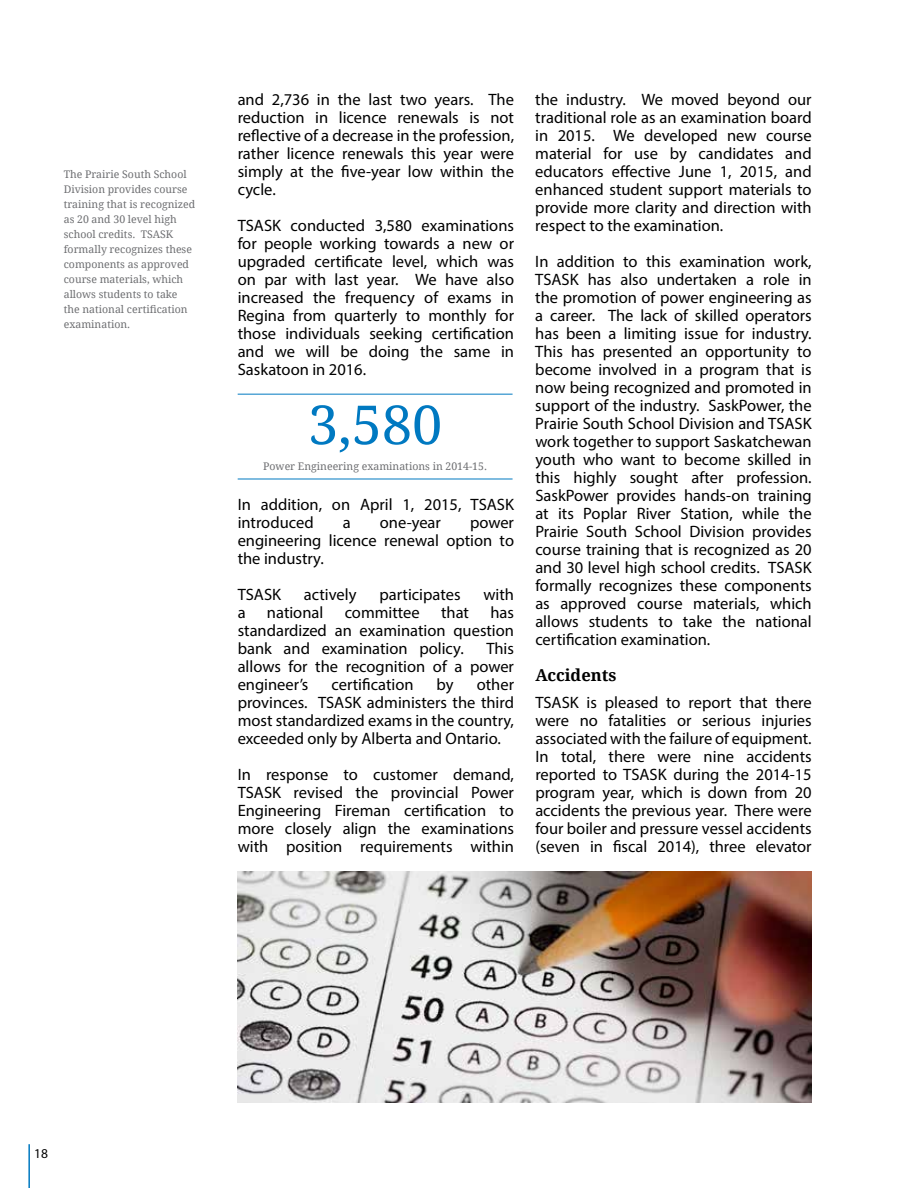
<style>
.page{position:relative;width:918px;height:1188px;background:#fff}
.page>*{position:absolute;margin:0;border:0;box-sizing:border-box;transform-origin:0 0}
.t1{font:54px "Droid Serif";color:#0079c1}
.t2{font:16.5px/18px "Myriad Pro";color:#000;text-align:justify}
.t3{font:700 16.5px "Droid Serif";color:#000}
.t4{font:13.5px "Myriad Pro";color:#000}
.t5{font:10.5px/15px "Droid Serif";color:#6d6e71}
</style>
<div class="page">
<hr style="left:28px;top:1144px;width:2px;height:44px;background:#0079c1">
<hr style="left:238px;top:394px;width:275px;height:1px;background:#0079c1">
<hr style="left:238px;top:479px;width:275px;height:1px;background:#0079c1">
<img style="left:238px;top:871px;width:574px;height:232px">
<p class="t5" style="left:64px;top:167px;width:133px">The Prairie South School<br>Division provides course training that is recognized as 20 and 30 level high school credits. TSASK formally recognizes these components as approved course materials, which allows students to take the national certification examination.</p>
<p class="t2" style="left:238px;top:90px;width:278px">and 2,736 in the last two years. The reduction in licence renewals is not reflective of a decrease in the profession, rather licence renewals this year were simply at the five-year low within the cycle.</p>
<p class="t2" style="left:238px;top:216px;width:10px">TSAS</p>
<p class="t2" style="left:238px;top:216px;width:278px;text-indent:34px">K conducted 3,580 examinations for people working towards a new or upgraded certificate level, which was on par with last year. We have also increased the frequency of exams in Regina from quarterly to monthly for those individuals seeking certification and we will be doing the same in Saskatoon in 2016.</p>
<h1 class="t1" style="left:308px;top:388px;width:136px">3,580</h1>
<p class="t5" style="left:263px;top:459px;width:225px">Power Engineering examinations in 2014-15.</p>
<p class="t2" style="left:238px;top:495px;width:243px">I n addition, on April 1, 2015, TSAS</p>
<p class="t2" style="left:505px;top:495px;width:10px">K</p>
<p class="t2" style="left:238px;top:513px;width:77px">introduced</p>
<p class="t2" style="left:343px;top:513px;width:9px">a</p>
<p class="t2" style="left:380px;top:513px;width:63px">one-year</p>
<p class="t2" style="left:238px;top:513px;width:278px;text-indent:232px">power engineering licence renewal option to the industry.</p>
<p class="t2" style="left:238px;top:585px;width:10px">TSAS</p>
<p class="t2" style="left:272px;top:585px;width:10px">K</p>
<p class="t2" style="left:304px;top:585px;width:54px">actively</p>
<p class="t2" style="left:379px;top:585px;width:83px">participates</p>
<p class="t2" style="left:483px;top:585px;width:32px">with</p>
<p class="t2" style="left:238px;top:603px;width:9px">a</p>
<p class="t2" style="left:267px;top:603px;width:58px">national</p>
<p class="t2" style="left:345px;top:603px;width:77px">committee</p>
<p class="t2" style="left:441px;top:603px;width:29px">that</p>
<p class="t2" style="left:238px;top:603px;width:278px;text-indent:253px">has standardized an examination question bank and examination policy.</p>
<p class="t2" style="left:238px;top:639px;width:278px;text-indent:249px">This allows for the recognition of a power engineer’s</p>
<p class="t2" style="left:331px;top:675px;width:84px">certification</p>
<p class="t2" style="left:437px;top:675px;width:19px">by</p>
<p class="t2" style="left:477px;top:675px;width:39px">other</p>
<p class="t2" style="left:238px;top:693px;width:90px">provinces. TSAS</p>
<p class="t2" style="left:238px;top:693px;width:278px;text-indent:115px">K administers the third most standardized exams in the country, exceeded only by Alberta and Ontario.</p>
<p class="t2" style="left:238px;top:765px;width:278px">I n response to customer demand,<br>TSAS</p>
<p class="t2" style="left:238px;top:783px;width:278px;text-indent:34px">K revised the provincial Power Engineering Fireman certification to more closely align the examinations with position requirements within</p>
<p class="t2" style="left:535px;top:90px;width:278px">the industry. We moved beyond our traditional role as an examination board in 2015. We developed new course material for use by candidates and educators effective June 1, 2015, and enhanced student support materials to provide more clarity and direction with respect to the examination.</p>
<p class="t2" style="left:535px;top:252px;width:278px">I n addition to this examination work,<br>TSAS</p>
<p class="t2" style="left:535px;top:270px;width:278px;text-indent:34px">K has also undertaken a role in the promotion of power engineering as a career. The lack of skilled operators has been a limiting issue for industry.<br>This has presented an opportunity to become involved in a program that is now being recognized and promoted in support of the industry. SaskPower, the Prairie South School Division and TSAS</p>
<p class="t2" style="left:535px;top:414px;width:278px;text-indent:267px">K work together to support Saskatchewan youth who want to become skilled in this highly sought after profession.<br>SaskPower provides hands-on training at its Poplar River Station, while the Prairie South School Division provides course training that is recognized as 20 and 30 level high school credits. TSAS</p>
<p class="t2" style="left:535px;top:558px;width:278px;text-indent:267px">K formally recognizes these components as approved course materials, which allows students to take the national certification examination.</p>
<p class="t3" style="left:535px;top:664px;width:83px">Accidents</p>
<p class="t2" style="left:535px;top:693px;width:10px">TSAS</p>
<p class="t2" style="left:535px;top:693px;width:278px;text-indent:34px">K is pleased to report that there were no fatalities or serious injuries associated with the failure of equipment.<br>I n total, there were nine accidents reported to TSAS</p>
<p class="t2" style="left:535px;top:765px;width:278px;text-indent:122px">K during the 2014-15 program year, which is down from 20 accidents the previous year. There were four boiler and pressure vessel accidents (seven in fiscal 2014), three elevator</p>
<p class="t4" style="left:34px;top:1145px;width:15px">18</p>
</div>
